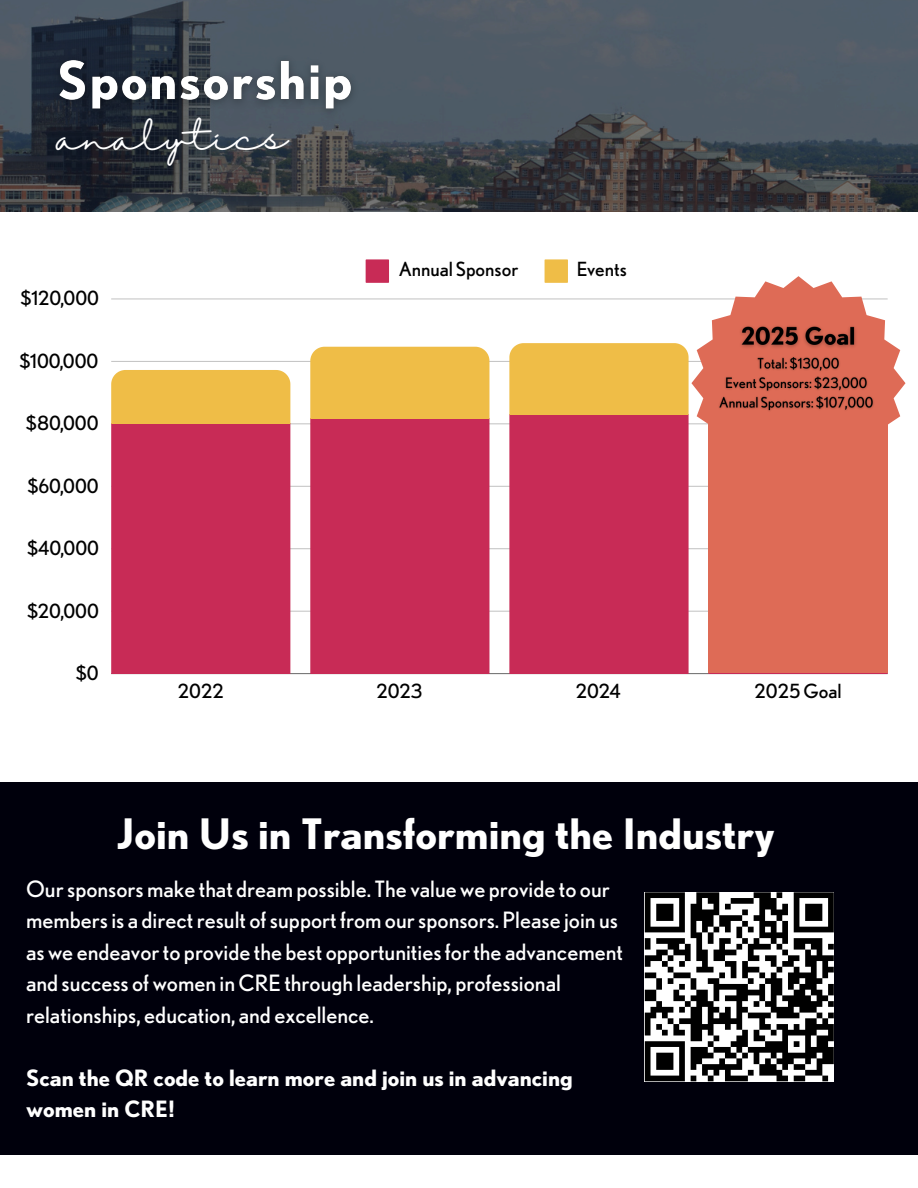
<style>
.page{position:relative;width:918px;height:1188px;background:#fff}
.page>*{position:absolute;margin:0;border:0;box-sizing:border-box;transform-origin:0 0}
.t1{font:700 42px "Nobel";color:#fff}
.t2{font:35.25px "Halimun";color:#fff}
.t3{font:22.5px/31.5px "Nobel";color:#fff}
.t4{font:700 22.5px/31.5px "Nobel";color:#fff}
.t5{font:19.5px "Nobel";color:#000}
</style>
<div class="page">
<img style="left:0;top:0;width:918px;height:212px">
<svg style="left:366px;top:259px;width:23px;height:24px"></svg>
<svg style="left:545px;top:259px;width:23px;height:24px"></svg>
<hr style="left:111px;top:673px;width:777px;height:1px;background:#000;opacity:.6">
<hr style="left:111px;top:611px;width:777px;height:1px;background:#d4d4d4">
<hr style="left:111px;top:548px;width:777px;height:1px;background:#cecece">
<hr style="left:111px;top:486px;width:777px;height:1px;background:#cdcdcd">
<hr style="left:111px;top:423px;width:777px;height:1px;background:#d5d5d5">
<hr style="left:111px;top:361px;width:777px;height:1px;background:#c6c6c6">
<hr style="left:111px;top:299px;width:777px;height:1px;background:#e3e3e3">
<div style="left:111px;top:424px;width:179px;height:250px;background:#c82b56"></div>
<div style="left:111px;top:370px;width:179px;height:54px;background:#efbd47"></div>
<div style="left:310px;top:419px;width:179px;height:255px;background:#c82b56"></div>
<div style="left:310px;top:347px;width:179px;height:72px;background:#efbd47"></div>
<div style="left:509px;top:414px;width:180px;height:260px;background:#c82b56"></div>
<div style="left:509px;top:343px;width:180px;height:71px;background:#efbd47"></div>
<div style="left:0;top:782px;width:918px;height:373px;background:#00000c"></div>
<svg style="left:645px;top:892px;width:189px;height:189px"></svg>
<div style="left:708px;top:420px;width:180px;height:253px;background:#de6b56"></div>
<svg style="left:691px;top:276px;width:215px;height:210px;fill:#de6b56"></svg>
<img style="left:44px;top:47px;width:321px;height:78px">
<img style="left:716px;top:354px;width:163px;height:61px">
<img style="left:736px;top:321px;width:125px;height:32px">
<h3 class="t2" style="left:57px;top:118px;width:232px">analytics</h3>
<p class="t5" style="left:21px;top:287px;width:80px">$120,000</p>
<p class="t5" style="left:20px;top:350px;width:80px">$100,000</p>
<p class="t5" style="left:26px;top:412px;width:74px">$80,000</p>
<p class="t5" style="left:27px;top:475px;width:73px">$60,000</p>
<p class="t5" style="left:27px;top:537px;width:73px">$40,000</p>
<p class="t5" style="left:27px;top:599px;width:73px">$20,000</p>
<p class="t5" style="left:399px;top:258px;width:121px">Annual Sponsor</p>
<p class="t5" style="left:577px;top:258px;width:51px">Events</p>
<p class="t5" style="left:76px;top:662px;width:24px">$0</p>
<p class="t5" style="left:178px;top:680px;width:47px">2022</p>
<p class="t5" style="left:376px;top:680px;width:48px">2023</p>
<p class="t5" style="left:576px;top:680px;width:46px">2024</p>
<p class="t5" style="left:755px;top:680px;width:88px">2025Goal</p>
<p class="t1" style="left:116px;top:809px;width:660px">Join Us in Transforming the Industry</p>
<h4 class="t3" style="left:26px;top:873px;width:598px">Our sponsors make that dream possible. The value we provide to our members is a direct result of support from our sponsors. Please join us as we endeavor to provide the best opportunities for the advancement and success of women in CRE through leadership, professional relationships, education, and excellence.</h4>
<h2 class="t4" style="left:26px;top:1061px;width:548px">Scan the QR code to learn more and join us in advancing women in CRE!</h2>
</div>
